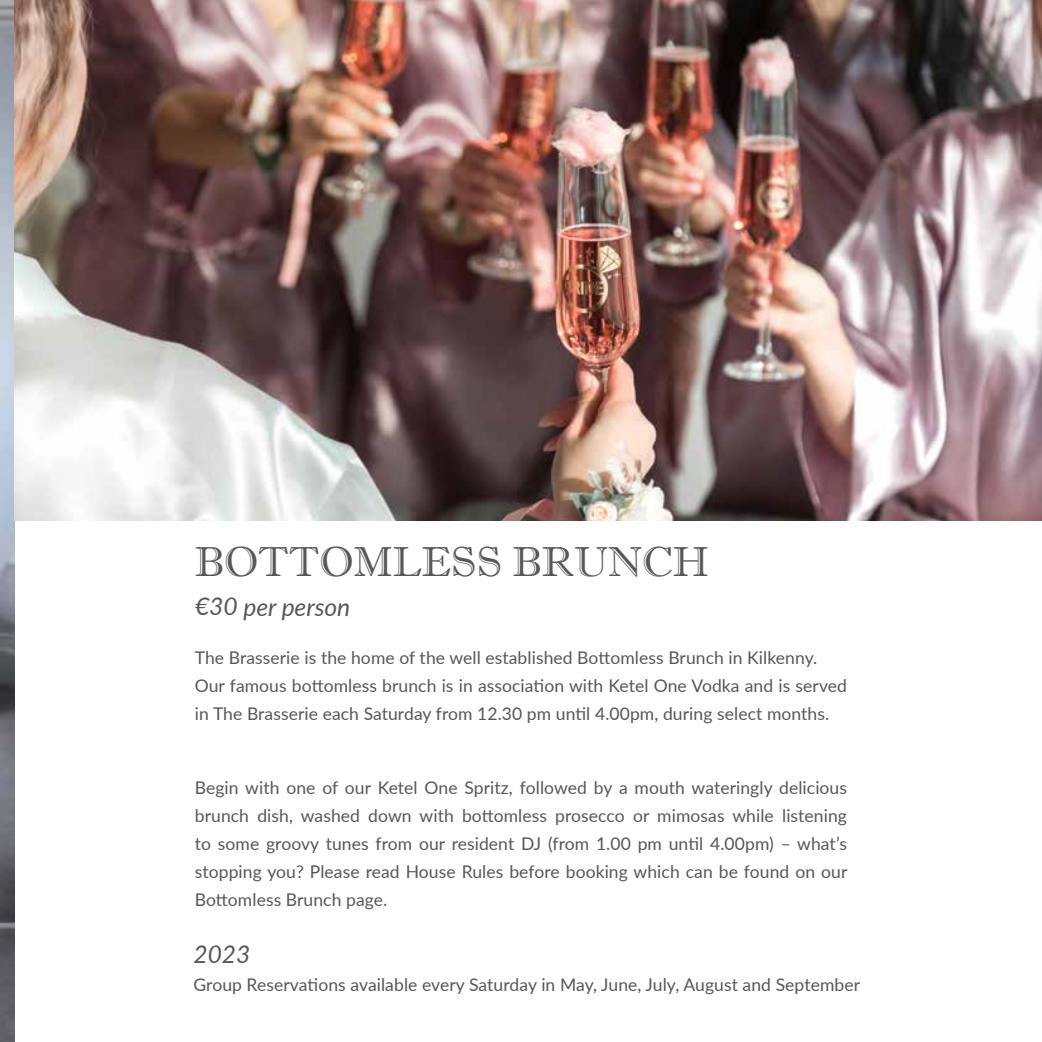
<style>
.page{position:relative;width:1042px;height:1042px;background:#fff}
.page>*{position:absolute;margin:0;border:0;box-sizing:border-box;transform-origin:0 0}
.t1{font:42px "Imprint MT Shadow";color:#575756}
.t2{font:italic 24.5px "Lato";color:#575756}
.t3{font:17.5px/28px "Lato";letter-spacing:.005em;color:#575756}
</style>
<div class="page">
<img style="left:0;top:0;width:15px;height:1042px">
<img style="left:15px;top:0;width:1027px;height:521px">
<h1 class="t1" style="left:195px;top:536px;width:515px">BOTTOMLESS BRUNCH</h1>
<h2 class="t2" style="left:195px;top:588px;width:157px;rotate:1deg">€30 per person</h2>
<p class="t3" style="left:195px;top:643px;width:654px">The Brasserie is the home of the well established Bottomless Brunch in Kilkenny.<br>Our famous bottomless brunch is in association with Ketel One Vodka and is served in The Brasserie each Saturday from 12.30 pm until 4.00pm, during select months.</p>
<p class="t3" style="left:195px;top:772px;width:654px;text-align:justify">Begin with one of our Ketel One Spritz, followed by a mouth wateringly delicious brunch dish, washed down with bottomless prosecco or mimosas while listening to some groovy tunes from our resident DJ (from 1.00 pm until 4.00pm) – what’s stopping you? Please read House Rules before booking which can be found on our Bottomless Brunch page.</p>
<h2 class="t2" style="left:193px;top:936px;width:58px">2023</h2>
<p class="t3" style="left:193px;top:969px;width:668px">Group Reservations available every Saturday in May, June, July, August and September</p>
</div>
